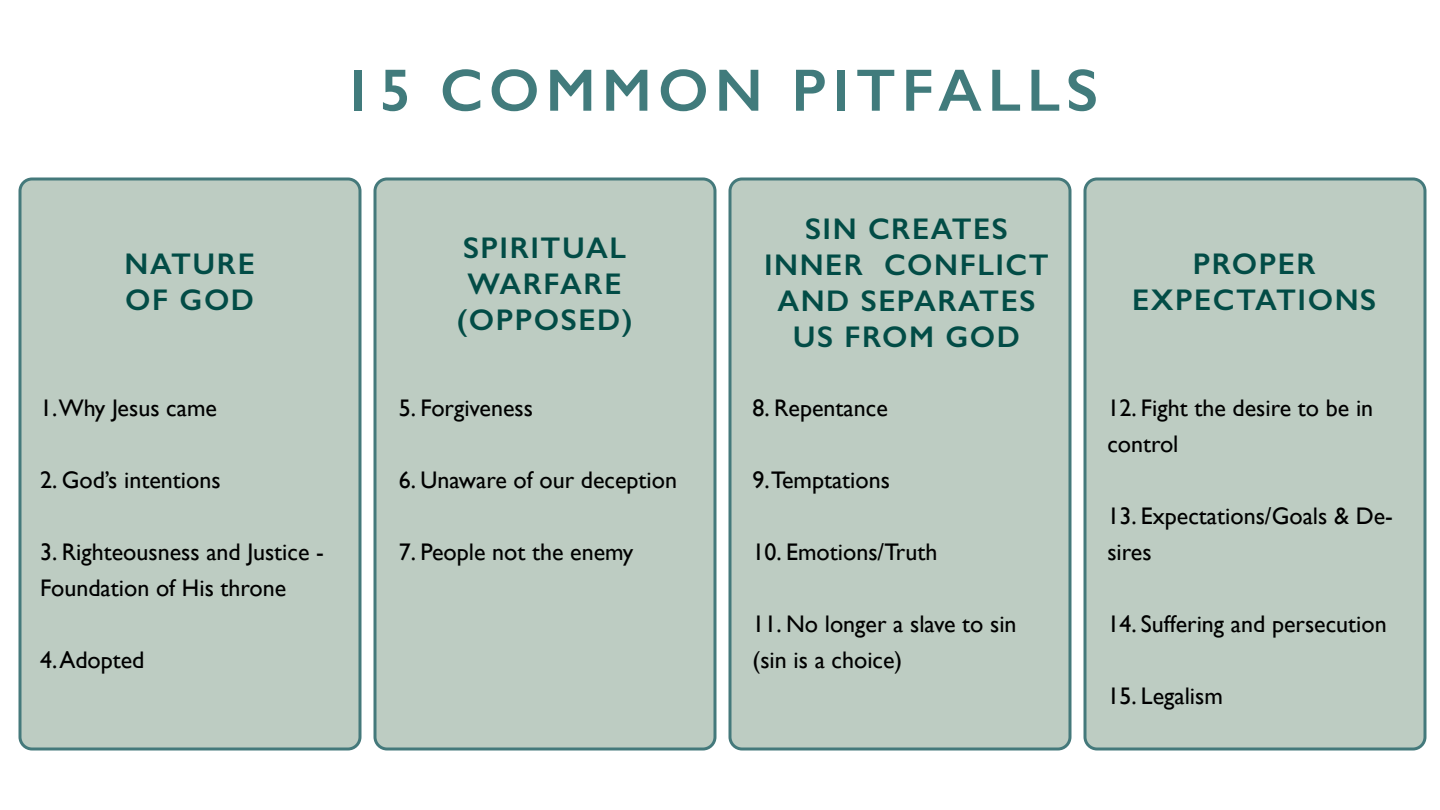
<style>
.page{position:relative;width:1440px;height:810px;background:#fff}
.page>*{position:absolute;margin:0;border:0;box-sizing:border-box;transform-origin:0 0}
.t1{font:600 60px "Gill Sans";letter-spacing:.1em;color:#417b7c}
.t2{font:600 30px/36px "Gill Sans";letter-spacing:.05em;color:#024c46;text-align:center}
.t3{font:24px/36px "Gill Sans";color:#000}
</style>
<div class="page">
<div style="left:20px;top:179px;width:340px;height:570px;background:#bdccc2;border-radius:12px"></div>
<div style="left:18px;top:178px;width:344px;height:572px;border:3px solid #44797b;border-radius:12px"></div>
<div style="left:730px;top:179px;width:340px;height:570px;background:#bdccc2;border-radius:12px"></div>
<div style="left:728px;top:178px;width:344px;height:572px;border:3px solid #44797b;border-radius:12px"></div>
<div style="left:1085px;top:179px;width:340px;height:570px;background:#bdccc2;border-radius:12px"></div>
<div style="left:1084px;top:178px;width:342px;height:572px;border:3px solid #44797b;border-radius:12px"></div>
<div style="left:375px;top:179px;width:340px;height:570px;background:#bdccc2;border-radius:12px"></div>
<div style="left:374px;top:178px;width:342px;height:572px;border:3px solid #44797b;border-radius:12px"></div>
<h1 class="t1" style="left:342px;top:54px;width:758px">15 COMMON PITFALLS</h1>
<p class="t2" style="left:125px;top:246px;width:132px;text-align:left">NATURE<br>OF GOD</p>
<p class="t2" style="left:457px;top:230px;width:177px">SPIRITUAL<br>WARFARE (OPPOSED)</p>
<p class="t2" style="left:764px;top:211px;width:286px">SIN CREATES<br>INNER CONFLICT<br>AND SEPARATES<br>US FROM GOD</p>
<p class="t2" style="left:1132px;top:246px;width:246px">PROPER<br>EXPECTATIONS</p>
<p class="t3" style="left:40px;top:390px;width:178px">1.Why Jesus came</p>
<p class="t3" style="left:399px;top:390px;width:136px">5. Forgiveness</p>
<p class="t3" style="left:753px;top:390px;width:137px">8. Repentance</p>
<p class="t3" style="left:1107px;top:390px;width:267px">12. Fight the desire to be in control</p>
<p class="t3" style="left:40px;top:462px;width:182px">2. God’s intentions</p>
<p class="t3" style="left:399px;top:462px;width:280px">6. Unaware of our deception</p>
<p class="t3" style="left:753px;top:462px;width:139px">9.Temptations</p>
<p class="t3" style="left:40px;top:534px;width:285px">3. Righteousness and Justice -<br>Foundation of His throne</p>
<p class="t3" style="left:399px;top:534px;width:236px">7. People not the enemy</p>
<p class="t3" style="left:753px;top:534px;width:186px">10. Emotions/Truth</p>
<p class="t3" style="left:1107px;top:498px;width:287px">13. Expectations/Goals &amp; De&shy;sires</p>
<p class="t3" style="left:40px;top:642px;width:106px">4. Adopted</p>
<p class="t3" style="left:753px;top:606px;width:266px">11. No longer a slave to sin (sin is a choice)</p>
<p class="t3" style="left:1107px;top:606px;width:281px">14. Suffering and persecution</p>
<p class="t3" style="left:1107px;top:678px;width:117px">15. Legalism</p>
</div>
